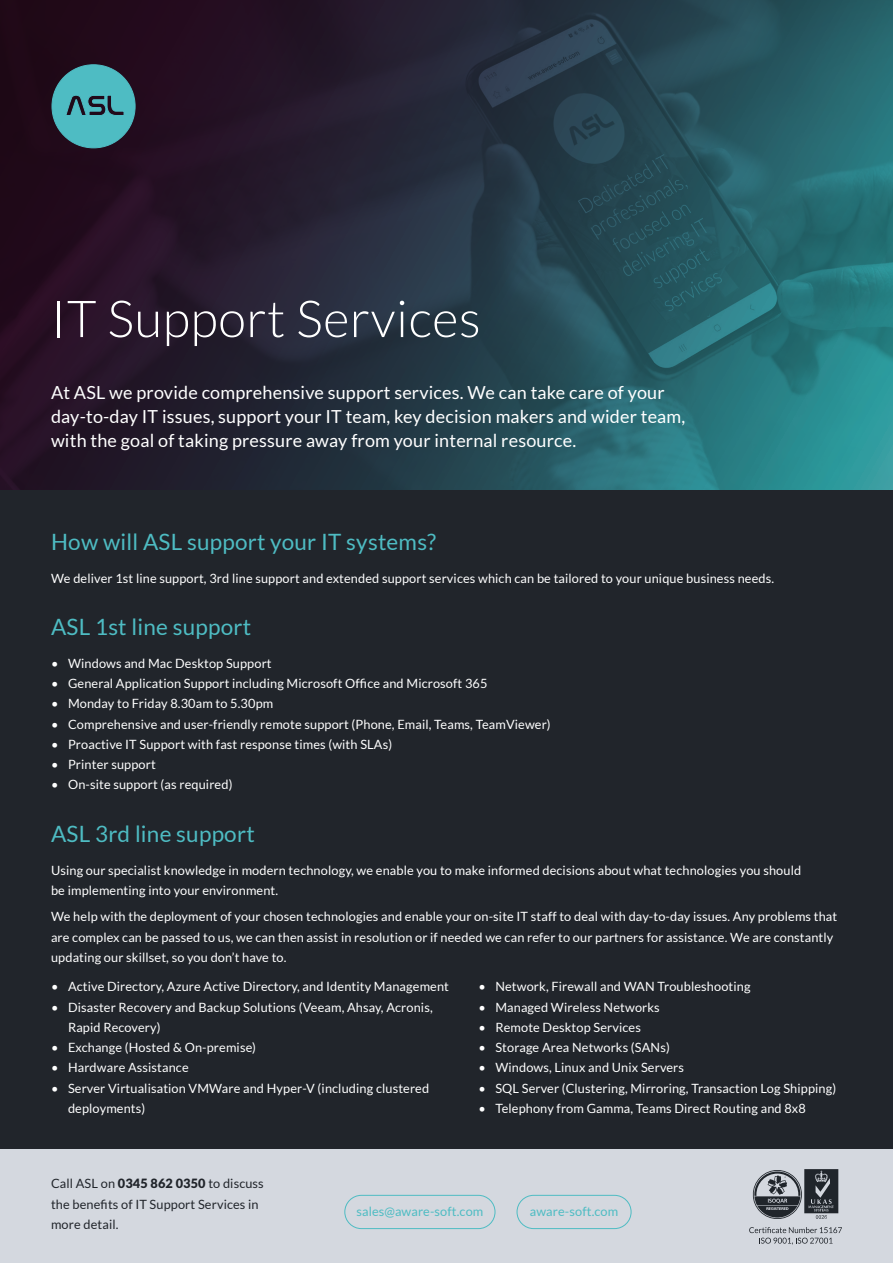
<style>
.page{position:relative;width:893px;height:1263px;background:#21252b}
.page>*{position:absolute;margin:0;border:0;box-sizing:border-box;transform-origin:0 0}
.t1{font:300 51px "Lato";letter-spacing:.01em;color:#fff}
.t2{font:22.5px "Lato";letter-spacing:.01em;color:#4ebcc3}
.t3{font:18px/24px "Lato";letter-spacing:.01em;color:#fff}
.t4{font:12.75px/20.2px "Lato";letter-spacing:.01em;color:#fff}
.t5{font:12.75px/20.2px "Lato";letter-spacing:.01em;color:#21252b}
.t6{font:12.75px "Lato";letter-spacing:.01em;color:#4ebcc3}
.s1{font-weight:900}
</style>
<div class="page">
<img style="left:0;top:0;width:893px;height:489px">
<svg style="left:52px;top:65px;width:83px;height:83px;background:#428e97"></svg>
<div style="left:0;top:1149px;width:893px;height:114px;background:#d4d8df"></div>
<div style="left:344px;top:1195px;width:151px;height:34px;border:1px solid #4ebcc3;border-radius:17px"></div>
<div style="left:517px;top:1195px;width:114px;height:34px;border:1px solid #4ebcc3;border-radius:17px"></div>
<svg style="left:752px;top:1169px;width:86px;height:50px"></svg>
<svg style="left:749px;top:1227px;width:93px;height:18px"></svg>
<p class="t1" style="left:51px;top:291px;width:431px">IT Support Services</p>
<p class="t3" style="left:51px;top:380px;width:636px">At ASL we provide comprehensive support services. We can take care of your day-to-day IT issues, support your IT team, key decision makers and wider team, with the goal of taking pressure away from your internal resource.</p>
<p class="t2" style="left:51px;top:529px;width:387px">How will ASL support your IT systems?</p>
<p class="t4" style="left:51px;top:568px;width:725px">We deliver 1st line support, 3rd line support and extended support services which can be tailored to your unique business needs.</p>
<p class="t2" style="left:51px;top:614px;width:202px">ASL 1st line support</p>
<p class="t4" style="left:51px;top:653px;width:222px">• Windows and Mac Desktop Support</p>
<p class="t4" style="left:51px;top:673px;width:438px">• General Application Support including Microsoft Office and Microsoft 365</p>
<p class="t4" style="left:51px;top:693px;width:224px">• Monday to Friday 8.30am to 5.30pm</p>
<p class="t4" style="left:51px;top:714px;width:501px">• Comprehensive and user-friendly remote support (Phone, Email, Teams, TeamViewer)</p>
<p class="t4" style="left:51px;top:734px;width:343px">• Proactive IT Support with fast response times (with SLAs)</p>
<p class="t4" style="left:51px;top:754px;width:106px">• Printer support</p>
<p class="t4" style="left:51px;top:774px;width:183px">• On-site support (as required)</p>
<p class="t2" style="left:51px;top:821px;width:205px">ASL 3rd line support</p>
<p class="t4" style="left:51px;top:860px;width:752px">Using our specialist knowledge in modern technology, we enable you to make informed decisions about what technologies you should be implementing into your environment.</p>
<p class="t4" style="left:51px;top:906px;width:788px">We help with the deployment of your chosen technologies and enable your on-site IT staff to deal with day-to-day issues. Any problems that are complex can be passed to us, we can then assist in resolution or if needed we can refer to our partners for assistance. We are constantly updating our skillset, so you don’t have to.</p>
<p class="t4" style="left:51px;top:976px;width:399px">• Active Directory, Azure Active Directory, and Identity Management</p>
<p class="t4" style="left:68px;top:997px;width:366px;text-indent:-17px">• Disaster Recovery and Backup Solutions (Veeam, Ahsay, Acronis,<br>Rapid Recovery)</p>
<p class="t4" style="left:51px;top:1037px;width:207px">• Exchange (Hosted &amp; On-premise)</p>
<p class="t4" style="left:51px;top:1057px;width:139px">• Hardware Assistance</p>
<p class="t4" style="left:68px;top:1078px;width:363px;text-indent:-17px">• Server Virtualisation VMWare and Hyper-V (including clustered deployments)</p>
<p class="t4" style="left:478px;top:976px;width:274px">• Network, Firewall and WAN Troubleshooting</p>
<p class="t4" style="left:478px;top:997px;width:183px">• Managed Wireless Networks</p>
<p class="t4" style="left:478px;top:1017px;width:164px">• Remote Desktop Services</p>
<p class="t4" style="left:478px;top:1037px;width:193px">• Storage Area Networks (SANs)</p>
<p class="t4" style="left:478px;top:1057px;width:207px">• Windows, Linux and Unix Servers</p>
<p class="t4" style="left:478px;top:1078px;width:359px">• SQL Server (Clustering, Mirroring, Transaction Log Shipping)</p>
<p class="t4" style="left:478px;top:1098px;width:329px">• Telephony from Gamma, Teams Direct Routing and 8x8</p>
<p class="t5" style="left:51px;top:1173px;width:214px">Call ASL on <span class="s1">0345 862 0350</span> to discuss the benefits of IT Support Services in more detail.</p>
<p class="t6" style="left:356px;top:1204px;width:128px">sales@aware-soft.com</p>
<p class="t6" style="left:530px;top:1204px;width:90px">aware-soft.com</p>
</div>
